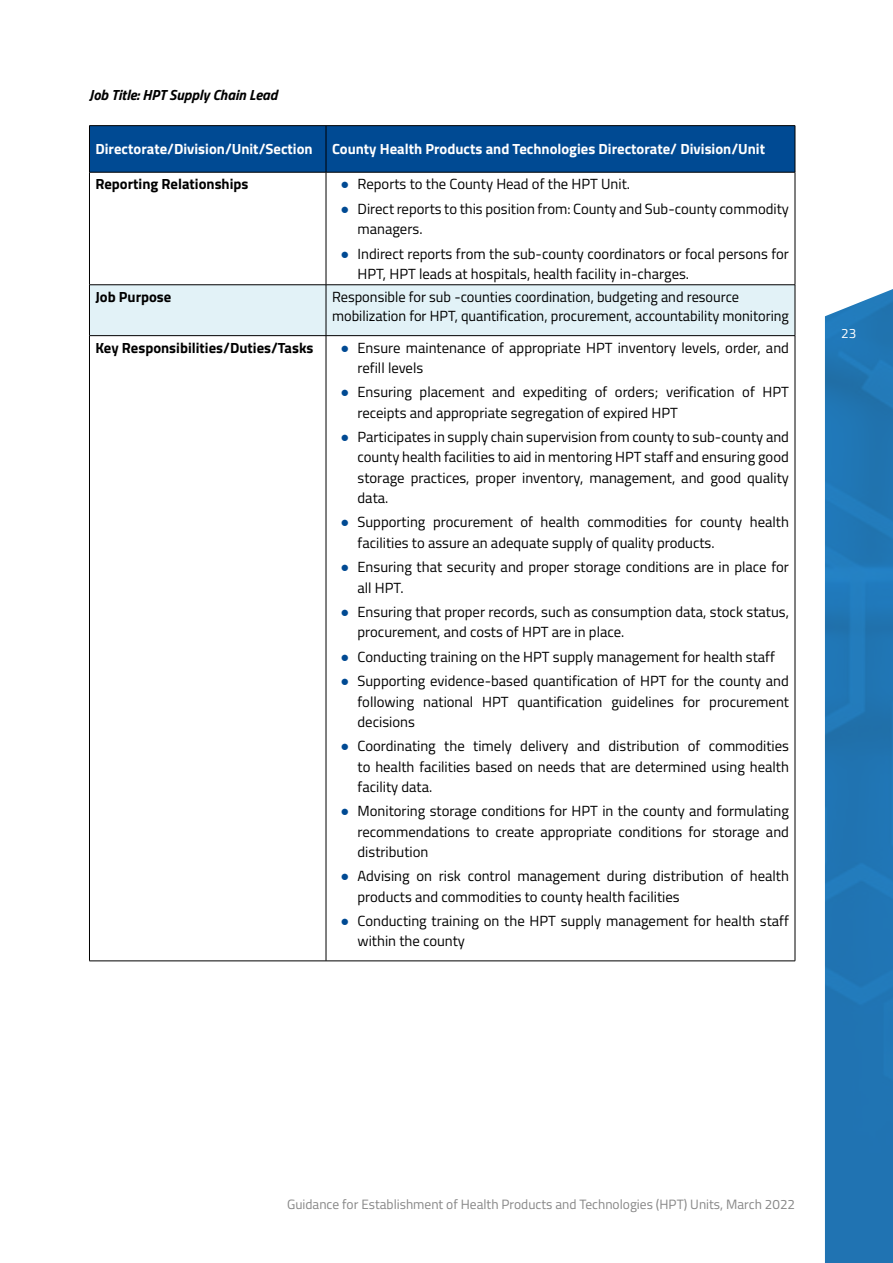
<style>
.page{position:relative;width:893px;height:1263px;background:#fff}
.page>*{position:absolute;margin:0;border:0;box-sizing:border-box;transform-origin:0 0}
.t1{font:14.7px/20.2px "Titillium";color:#000}
.t2{font:700 14.7px "Titillium";color:#fff}
.t3{font:700 14.7px "Titillium";color:#000}
.t4{font:italic 700 14.7px "Titillium";color:#000}
.t5{font:13.5px "Titillium";color:#878787}
.t6{font:13.5px "Titillium";color:#fff}
.s1{font-family:"Arial";color:#004a93}
</style>
<div class="page">
<img style="left:825px;top:289px;width:68px;height:974px">
<div style="left:90px;top:126px;width:705px;height:46px;background:#004a93"></div>
<div style="left:90px;top:285px;width:705px;height:50px;background:#e2f2f7"></div>
<hr style="left:89px;top:125px;width:237px;height:1px;background:#000">
<hr style="left:89px;top:126px;width:1px;height:46px;background:#000">
<hr style="left:326px;top:125px;width:469px;height:1px;background:#000">
<hr style="left:326px;top:126px;width:1px;height:46px;background:#000">
<hr style="left:795px;top:126px;width:1px;height:46px;background:#000">
<hr style="left:89px;top:172px;width:237px;height:1px;background:#000">
<hr style="left:89px;top:172px;width:1px;height:113px;background:#000">
<hr style="left:326px;top:172px;width:469px;height:1px;background:#000">
<hr style="left:326px;top:172px;width:1px;height:113px;background:#000">
<hr style="left:795px;top:172px;width:1px;height:113px;background:#000">
<hr style="left:89px;top:284px;width:237px;height:1px;background:#000">
<hr style="left:89px;top:285px;width:1px;height:50px;background:#000">
<hr style="left:326px;top:284px;width:469px;height:1px;background:#000">
<hr style="left:326px;top:285px;width:1px;height:50px;background:#000">
<hr style="left:795px;top:285px;width:1px;height:50px;background:#000">
<hr style="left:89px;top:335px;width:237px;height:1px;background:#000">
<hr style="left:89px;top:336px;width:1px;height:625px;background:#000">
<hr style="left:326px;top:335px;width:469px;height:1px;background:#000">
<hr style="left:326px;top:336px;width:1px;height:625px;background:#000">
<hr style="left:795px;top:336px;width:1px;height:625px;background:#000">
<hr style="left:89px;top:961px;width:237px;height:1px;background:#000">
<hr style="left:326px;top:961px;width:469px;height:1px;background:#000">
<p class="t4" style="left:89px;top:84px;width:190px">Job Title: HPT Supply Chain Lead</p>
<p class="t2" style="left:95px;top:138px;width:219px">Directorate/Division/Unit/Section</p>
<p class="t2" style="left:332px;top:138px;width:434px">County Health Products and Technologies Directorate/ Division/Unit</p>
<p class="t3" style="left:95px;top:173px;width:154px">Reporting Relationships</p>
<p class="t1" style="left:340px;top:173px;width:291px"><span class="s1">●</span> Reports to the County Head of the HPT Unit.</p>
<p class="t1" style="left:357px;top:198px;width:433px;text-indent:-17px"><span class="s1">●</span> Direct reports to this position from: County and Sub-county commodity managers.</p>
<p class="t1" style="left:357px;top:243px;width:433px;text-indent:-17px"><span class="s1">●</span> Indirect reports from the sub-county coordinators or focal persons for<br>HPT, HPT leads at hospitals, health facility in-charges.</p>
<p class="t3" style="left:95px;top:285px;width:77px">Job Purpose</p>
<p class="t1" style="left:332px;top:286px;width:458px;line-height:19.5px">Responsible for sub -counties coordination, budgeting and resource mobilization for HPT, quantification, procurement, accountability monitoring</p>
<p class="t3" style="left:95px;top:336px;width:220px">Key Responsibilities/Duties/Tasks</p>
<p class="t1" style="left:357px;top:337px;width:433px;text-indent:-17px"><span class="s1">●</span> Ensure maintenance of appropriate HPT inventory levels, order, and refill levels</p>
<p class="t1" style="left:357px;top:381px;width:433px;text-indent:-17px"><span class="s1">●</span> Ensuring placement and expediting of orders; verification of HPT receipts and appropriate segregation of expired HPT</p>
<p class="t1" style="left:357px;top:426px;width:433px;text-align:justify;text-indent:-17px"><span class="s1">●</span> Participates in supply chain supervision from county to sub-county and county health facilities to aid in mentoring HPT staff and ensuring good storage practices, proper inventory, management, and good quality data.</p>
<p class="t1" style="left:357px;top:511px;width:433px;text-indent:-17px"><span class="s1">●</span> Supporting procurement of health commodities for county health facilities to assure an adequate supply of quality products.</p>
<p class="t1" style="left:357px;top:556px;width:433px;text-indent:-17px"><span class="s1">●</span> Ensuring that security and proper storage conditions are in place for all HPT.</p>
<p class="t1" style="left:357px;top:601px;width:433px;text-indent:-17px"><span class="s1">●</span> Ensuring that proper records, such as consumption data, stock status, procurement, and costs of HPT are in place.</p>
<p class="t1" style="left:340px;top:646px;width:436px"><span class="s1">●</span> Conducting training on the HPT supply management for health staff</p>
<p class="t1" style="left:357px;top:670px;width:433px;text-align:justify;text-indent:-17px"><span class="s1">●</span> Supporting evidence-based quantification of HPT for the county and following national HPT quantification guidelines for procurement decisions</p>
<p class="t1" style="left:357px;top:735px;width:433px;text-align:justify;text-indent:-17px"><span class="s1">●</span> Coordinating the timely delivery and distribution of commodities to health facilities based on needs that are determined using health facility data.</p>
<p class="t1" style="left:357px;top:800px;width:433px;text-align:justify;text-indent:-17px"><span class="s1">●</span> Monitoring storage conditions for HPT in the county and formulating recommendations to create appropriate conditions for storage and distribution</p>
<p class="t1" style="left:357px;top:865px;width:433px;text-indent:-17px"><span class="s1">●</span> Advising on risk control management during distribution of health products and commodities to county health facilities</p>
<p class="t1" style="left:357px;top:910px;width:433px;text-indent:-17px"><span class="s1">●</span> Conducting training on the HPT supply management for health staff within the county</p>
<p class="t6" style="left:841px;top:323px;width:17px">23</p>
<p class="t5" style="left:287px;top:1195px;width:510px">Guidance for Establishment of Health Products and Technologies (HPT) Units, March 2022</p>
</div>
